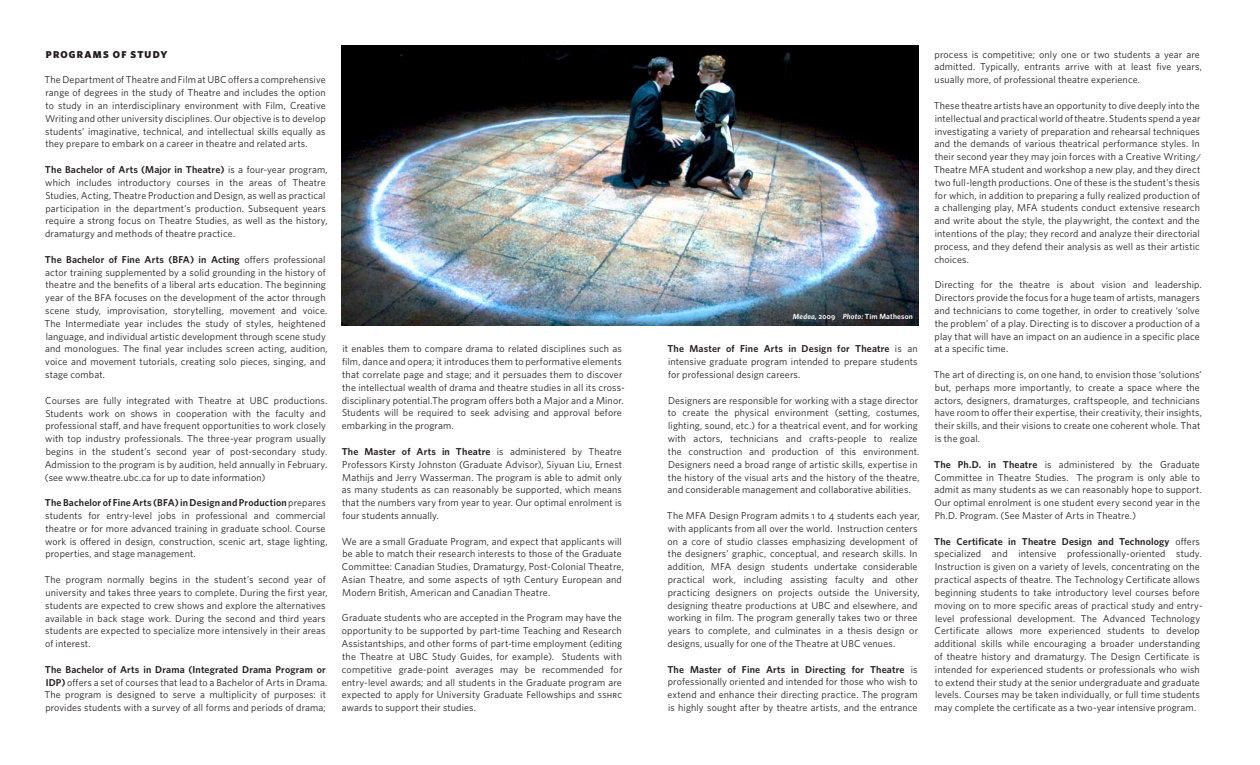
<style>
.page{position:relative;width:1260px;height:765px;background:#fff}
.page>*{position:absolute;margin:0;border:0;box-sizing:border-box;transform-origin:0 0}
.t1{font:10px/12.8px "Whitney";letter-spacing:.015em;color:#231f20}
.t2{font:900 10px "Whitney";letter-spacing:.12em;color:#231f20}
.t3{font:600 7.5px "Whitney";letter-spacing:.025em;color:#fff}
.s1{font-weight:600}
.s2{font-style:italic}
</style>
<div class="page">
<img style="left:342px;top:45px;width:577px;height:280px">
<p class="t2" style="left:46px;top:48px;width:123px">PROGRAMS OF STUDY</p>
<p class="t1" style="left:45px;top:73px;width:283px;text-align:justify">The Department of Theatre and Film at UBC offers a comprehensive range of degrees in the study of Theatre and includes the option to study in an interdisciplinary environment with Film, Creative Writing and other university disciplines. Our objective is to develop students’ imaginative, technical, and intellectual skills equally as they prepare to embark on a career in theatre and related arts.</p>
<p class="t1" style="left:45px;top:163px;width:284px"><span class="s1">The Bachelor of Arts (Major in Theatre)</span> is a four-year program, which includes introductory courses in the areas of Theatre Studies, Acting, Theatre Production and Design, as well as practical participation in the department’s production. Subsequent years require a strong focus on Theatre Studies, as well as the history, dramaturgy and methods of theatre practice.</p>
<p class="t1" style="left:45px;top:253px;width:285px"><span class="s1">The Bachelor of Fine Arts (BFA) in Acting</span> offers professional actor training supplemented by a solid grounding in the history of theatre and the benefits of a liberal arts education. The beginning year of the BFA focuses on the development of the actor through scene study, improvisation, storytelling, movement and voice.<br>The Intermediate year includes the study of styles, heightened language, and individual artistic development through scene study and monologues. The final year includes screen acting, audition, voice and movement tutorials, creating solo pieces, singing, and stage combat.</p>
<p class="t1" style="left:45px;top:394px;width:284px">Courses are fully integrated with Theatre at UBC productions.<br>Students work on shows in cooperation with the faculty and professional staff, and have frequent opportunities to work closely with top industry professionals. The three-year program usually begins in the student’s second year of post-secondary study.<br>Admission to the program is by audition, held annually in February. (see www.theatre.ubc.ca for up to date information)</p>
<p class="t1" style="left:45px;top:496px;width:284px"><span class="s1">The Bachelor of Fine Arts (BFA) in Design and Production</span> prepares students for entry-level jobs in professional and commercial theatre or for more advanced training in graduate school. Course work is offered in design, construction, scenic art, stage lighting, properties, and stage management.</p>
<p class="t1" style="left:45px;top:573px;width:285px">The program normally begins in the student’s second year of university and takes three years to complete. During the first year, students are expected to crew shows and explore the alternatives available in back stage work. During the second and third years students are expected to specialize more intensively in their areas of interest.</p>
<p class="t1" style="left:45px;top:663px;width:284px"><span class="s1">The Bachelor of Arts in Drama (Integrated Drama Program or IDP)</span> offers a set of courses that lead to a Bachelor of Arts in Drama.<br>The program is designed to serve a multiplicity of purposes: it provides students with a survey of all forms and periods of drama;</p>
<p class="t1" style="left:342px;top:342px;width:284px">it enables them to compare drama to related disciplines such as film, dance and opera; it introduces them to performative elements that correlate page and stage; and it persuades them to discover the intellectual wealth of drama and theatre studies in all its cross&shy;disciplinary potential.The program offers both a Major and a Minor.<br>Students will be required to seek advising and approval before embarking in the program.</p>
<p class="t1" style="left:342px;top:445px;width:282px;text-align:justify"><span class="s1">The Master of Arts in Theatre</span> is administered by Theatre Professors Kirsty Johnston (Graduate Advisor), Siyuan Liu, Ernest Mathijs and Jerry Wasserman. The program is able to admit only as many students as can reasonably be supported, which means that the numbers vary from year to year. Our optimal enrolment is four students annually.</p>
<p class="t1" style="left:341px;top:535px;width:284px">We are a small Graduate Program, and expect that applicants will be able to match their research interests to those of the Graduate Committee: Canadian Studies, Dramaturgy, Post-Colonial Theatre, Asian Theatre, and some aspects of 19th Century European and Modern British, American and Canadian Theatre.</p>
<p class="t1" style="left:341px;top:611px;width:283px;text-align:justify">Graduate students who are accepted in the Program may have the opportunity to be supported by part-time Teaching and Research Assistantships, and other forms of part-time employment (editing the Theatre at UBC Study Guides, for example). Students with competitive grade-point averages may be recommended for entry-level awards; and all students in the Graduate program are expected to apply for University Graduate Fellowships and sshrc awards to support their studies.</p>
<p class="t3" style="left:793px;top:311px;width:121px"><span class="s2">Medea</span>, 2009 <span class="s2">Photo:</span> Tim Matheson</p>
<p class="t1" style="left:667px;top:342px;width:252px;text-align:justify"><span class="s1">The Master of Fine Arts in Design for Theatre</span> is an intensive graduate program intended to prepare students for professional design careers.</p>
<p class="t1" style="left:668px;top:394px;width:254px">Designers are responsible for working with a stage director to create the physical environment (setting, costumes, lighting, sound, etc.) for a theatrical event, and for working with actors, technicians and crafts-people to realize the construction and production of this environment.<br>Designers need a broad range of artistic skills, expertise in the history of the visual arts and the history of the theatre, and considerable management and collaborative abilities.</p>
<p class="t1" style="left:667px;top:509px;width:254px">The MFA Design Program admits 1 to 4 students each year, with applicants from all over the world. Instruction centers on a core of studio classes emphasizing development of the designers’ graphic, conceptual, and research skills. In addition, MFA design students undertake considerable practical work, including assisting faculty and other practicing designers on projects outside the University, designing theatre productions at UBC and elsewhere, and working in film. The program generally takes two or three years to complete, and culminates in a thesis design or designs, usually for one of the Theatre at UBC venues.</p>
<p class="t1" style="left:667px;top:663px;width:252px;text-align:justify"><span class="s1">The Master of Fine Arts in Directing for Theatre</span> is professionally oriented and intended for those who wish to extend and enhance their directing practice. The program is highly sought after by theatre artists, and the entrance</p>
<p class="t1" style="left:934px;top:48px;width:269px">process is competitive; only one or two students a year are admitted. Typically, entrants arrive with at least five years, usually more, of professional theatre experience.</p>
<p class="t1" style="left:934px;top:99px;width:268px;text-align:justify">These theatre artists have an opportunity to dive deeply into the intellectual and practical world of theatre. Students spend a year investigating a variety of preparation and rehearsal techniques and the demands of various theatrical performance styles. In their second year they may join forces with a Creative Writing/ Theatre MFA student and workshop a new play, and they direct two full-length productions. One of these is the student’s thesis for which, in addition to preparing a fully realized production of a challenging play, MFA students conduct extensive research and write about the style, the playwright, the context and the intentions of the play; they record and analyze their directorial process, and they defend their analysis as well as their artistic choices.</p>
<p class="t1" style="left:934px;top:278px;width:269px">Directing for the theatre is about vision and leadership.<br>Directors provide the focus for a huge team of artists, managers and technicians to come together, in order to creatively ‘solve the problem’ of a play. Directing is to discover a production of a play that will have an impact on an audience in a specific place at a specific time.</p>
<p class="t1" style="left:934px;top:368px;width:270px">The art of directing is, on one hand, to envision those ‘solutions’ but, perhaps more importantly, to create a space where the actors, designers, dramaturges, craftspeople, and technicians have room to offer their expertise, their creativity, their insights, their skills, and their visions to create one coherent whole. That is the goal.</p>
<p class="t1" style="left:934px;top:458px;width:269px"><span class="s1">The Ph.D. in Theatre</span> is administered by the Graduate Committee in Theatre Studies. The program is only able to admit as many students as we can reasonably hope to support.<br>Our optimal enrolment is one student every second year in the Ph.D. Program. (See Master of Arts in Theatre.)</p>
<p class="t1" style="left:934px;top:535px;width:270px"><span class="s1">The Certificate in Theatre Design and Technology</span> offers specialized and intensive professionally-oriented study.<br>Instruction is given on a variety of levels, concentrating on the practical aspects of theatre. The Technology Certificate allows beginning students to take introductory level courses before moving on to more specific areas of practical study and entry&shy;level professional development. The Advanced Technology Certificate allows more experienced students to develop additional skills while encouraging a broader understanding of theatre history and dramaturgy. The Design Certificate is intended for experienced students or professionals who wish to extend their study at the senior undergraduate and graduate levels. Courses may be taken individually, or full time students may complete the certificate as a two-year intensive program.</p>
</div>
